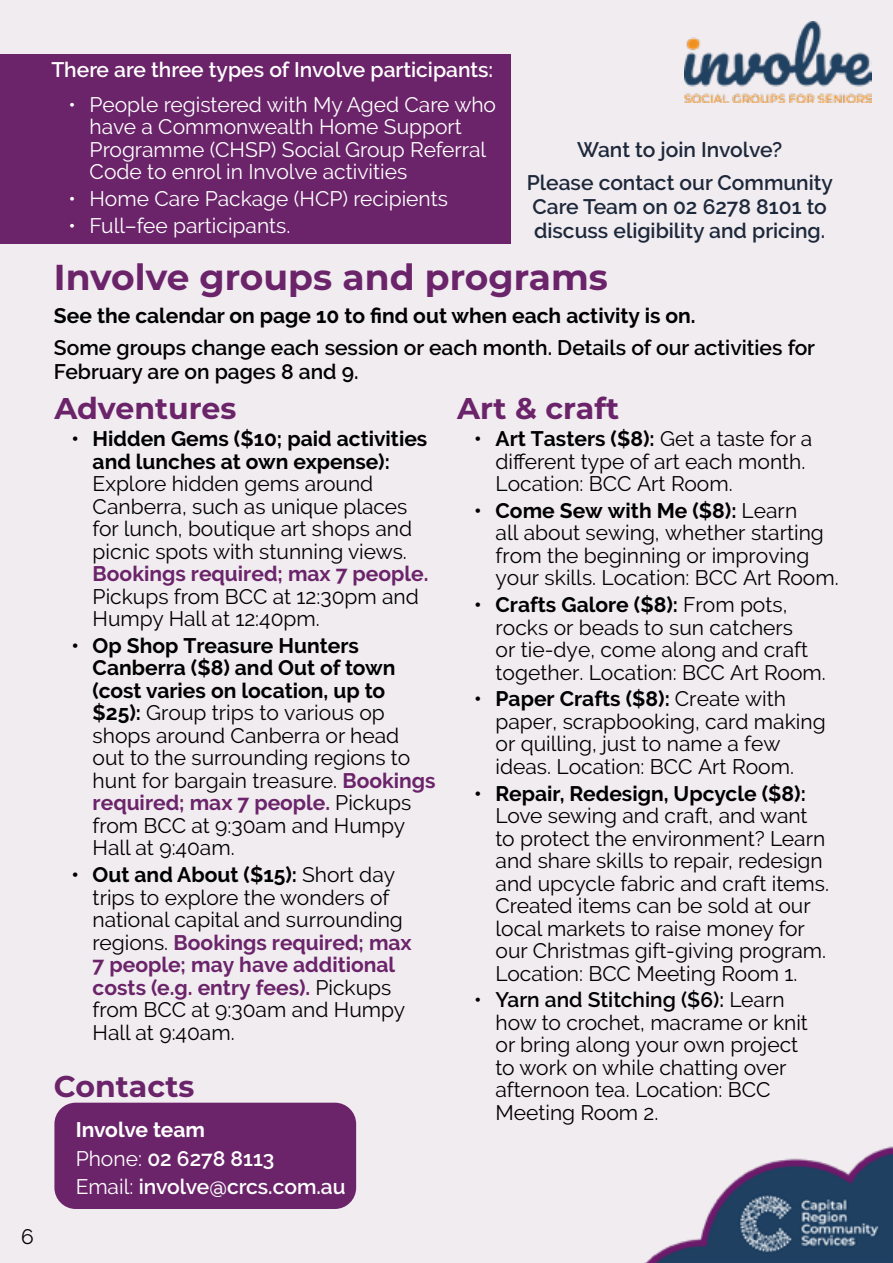
<style>
.page{position:relative;width:893px;height:1263px;background:#f0ecf0}
.page>*{position:absolute;margin:0;border:0;box-sizing:border-box;transform-origin:0 0}
.t1{font:700 36px "Montserrat";color:#6b246a}
.t2{font:700 30px "Montserrat";color:#6b246a}
.t3{font:21px/22.5px "Raleway";color:#000}
.t4{font:21px/22.5px "Raleway";color:#fff}
.t5{font:700 21px/22.5px "Raleway";color:#000}
.t6{font:600 21px/32.5px "Raleway";color:#1e283b;text-align:center}
.t7{font:600 21px/28.2px "Raleway";color:#fff}
.t8{font:600 21px/24px "Raleway";color:#000}
.t9{font:700 21px "Raleway";color:#6b246a}
.s1{font-weight:700}
.s2{font-weight:700;color:#6b246a}
.s3{font-weight:400}
.s4{font-weight:600}
</style>
<div class="page">
<img style="left:57px;top:1102px;width:836px;height:161px">
<img style="left:685px;top:21px;width:187px;height:81px">
<div style="left:54px;top:1103px;width:302px;height:106px;background:#6b246a;border-radius:21px"></div>
<div style="left:0;top:54px;width:510px;height:190px;background:#6b246a"></div>
<p class="t3" style="left:21px;top:1226px;width:14px">6</p>
<p class="t7" style="left:51px;top:55px;width:443px">There are three types of Involve participants:</p>
<p class="t4" style="left:90px;top:93px;width:408px;text-indent:-21px">• People registered with My Aged Care who have a Commonwealth Home Support Programme (CHSP) Social Group Referral Code to enrol in Involve activities</p>
<p class="t4" style="left:68px;top:187px;width:381px">• Home Care Package (HCP) recipients</p>
<p class="t4" style="left:68px;top:214px;width:224px">• Full–fee participants.</p>
<p class="t6" style="left:527px;top:134px;width:308px">Want to join Involve?<br>Please contact our Community</p>
<p class="t6" style="left:533px;top:194px;width:296px;line-height:24px;text-align:left">Care Team on 02 6278 8101 to discuss eligibility and pricing.</p>
<h1 class="t1" style="left:54px;top:251px;width:556px">Involve groups and programs</h1>
<p class="t5" style="left:54px;top:304px;width:643px">See the calendar on page 10 to find out when each activity is on.</p>
<p class="t8" style="left:54px;top:336px;width:763px">Some groups change each session or each month. Details of our activities for<br>February are on pages 8 and 9.</p>
<h2 class="t2" style="left:54px;top:387px;width:183px">Adventures</h2>
<p class="t5" style="left:93px;top:428px;width:336px;text-indent:-21px">• Hidden Gems ($10; paid activities and lunches at own expense):</p>
<p class="t3" style="left:93px;top:472px;width:321px">Explore hidden gems around<br>Canberra, such as unique places for lunch, boutique art shops and picnic spots with stunning views.</p>
<p class="t9" style="left:93px;top:562px;width:337px">Bookings required; max 7 people.</p>
<p class="t3" style="left:93px;top:585px;width:328px">Pickups from BCC at 12:30pm and<br>Humpy Hall at 12:40pm.</p>
<p class="t3" style="left:93px;top:634px;width:345px;text-indent:-21px"><span class="s1">• Op Shop Treasure Hunters<br>Canberra ($8) and Out of town (cost varies on location, up to $25):</span> Group trips to various op shops around Canberra or head out to the surrounding regions to hunt for bargain treasure. <span class="s2">Bookings required; max 7 people.</span> Pickups from BCC at 9:30am and Humpy<br>Hall at 9:40am.</p>
<p class="t3" style="left:93px;top:863px;width:321px;text-indent:-21px"><span class="s1">• Out and About ($15):</span> Short day trips to explore the wonders of national capital and surrounding regions. <span class="s2">Bookings required; max<br>7 people; may have additional costs (e.g. entry fees).</span> Pickups from BCC at 9:30am and Humpy<br>Hall at 9:40am.</p>
<h2 class="t2" style="left:54px;top:1065px;width:142px">Contacts</h2>
<p class="t7" style="left:76px;top:1116px;width:271px"><span class="s1">Involve team<br></span><span class="s3">Phone:</span> 02 6278 8113<br><span class="s3">Email:</span> involve@crcs.com.au</p>
<h2 class="t2" style="left:457px;top:387px;width:163px">Art &amp; craft</h2>
<p class="t3" style="left:496px;top:427px;width:318px;text-indent:-21px"><span class="s1">• Art Tasters ($8):</span> Get a taste for a different type of art each month.<br>Location: BCC Art Room.</p>
<p class="t3" style="left:496px;top:499px;width:345px;text-indent:-21px"><span class="s1">• Come Sew with Me ($8):</span> Learn<br>all about sewing, whether starting from the beginning or improving your skills. Location: BCC Art Room.</p>
<p class="t3" style="left:496px;top:593px;width:332px;text-indent:-21px"><span class="s1">• Crafts Galore ($8):</span> From pots, rocks or beads to sun catchers<br>or tie-dye, come along and craft together. Location: BCC Art Room.</p>
<p class="t3" style="left:496px;top:688px;width:332px;text-indent:-21px"><span class="s1">• Paper Crafts ($8):</span> Create with paper, scrapbooking, card making or quilling, just to name a few ideas. Location: BCC Art Room.</p>
<p class="t5" style="left:474px;top:782px;width:333px">• Repair, Redesign, Upcycle ($8):</p>
<p class="t3" style="left:496px;top:804px;width:335px">Love sewing and craft, and want to protect the environment? Learn and share skills to repair, redesign and upcycle fabric and craft items.<br>Created items can be sold at our local markets to raise money for our Christmas gift-giving program.<br>Location: BCC Meeting Room 1.</p>
<p class="t3" style="left:496px;top:989px;width:314px;text-indent:-21px"><span class="s4">• Yarn and Stitching ($6):</span> Learn how to crochet, macrame or knit or bring along your own project to work on while chatting over afternoon tea. Location: BCC<br>Meeting Room 2.</p>
</div>
